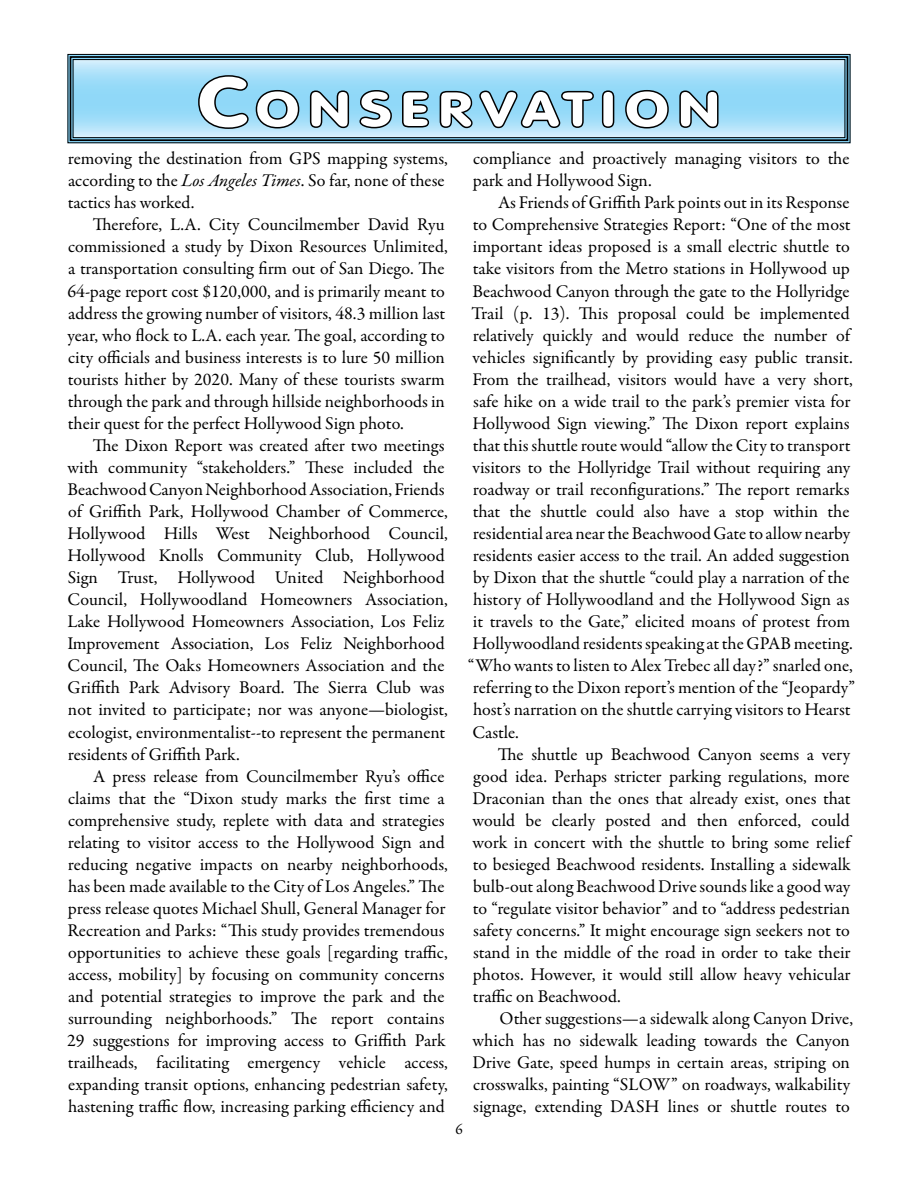
<style>
.page{position:relative;width:918px;height:1188px;background:#fff}
.page>*{position:absolute;margin:0;border:0;box-sizing:border-box;transform-origin:0 0}
.t1{font:47.25px "VAG Rounded BT";letter-spacing:.145em;color:#fff;scale:1.23 1}
.t2{font:18px/22px "Garamond Premr Pro";color:#000}
.t3{font:15px "Garamond Premr Pro";color:#000}
.s1{font-size:67.5px}
.s2{font-style:italic}
</style>
<div class="page">
<svg style="left:67px;top:54px;width:784px;height:90px;background:#91c4db"></svg>
<div style="left:70px;top:56px;width:778px;height:85px;border:2px solid #000"></div>
<div style="left:73px;top:59px;width:772px;height:79px;border:1px solid #000"></div>
<h1 class="t1" style="left:197px;top:79px;width:421px"><span class="s1">C</span>ONSERVATION</h1>
<p class="t2" style="left:68px;top:148px;width:382px">removing the destination from GPS mapping systems, according to the <span class="s2">Los Angeles Times</span>. So far, none of these tactics has worked.</p>
<p class="t2" style="left:67px;top:214px;width:382px;text-indent:25px">Therefore, L.A. City Councilmember David Ryu commissioned a study by Dixon Resources Unlimited, a transportation consulting firm out of San Diego. The 64-page report cost $120,000, and is primarily meant to address the growing number of visitors, 48.3 million last year, who flock to L.A. each year. The goal, according to city officials and business interests is to lure 50 million tourists hither by 2020. Many of these tourists swarm through the park and through hillside neighborhoods in their quest for the perfect Hollywood Sign photo.</p>
<p class="t2" style="left:67px;top:435px;width:382px;text-indent:25px">The Dixon Report was created after two meetings with community “stakeholders.” These included the Beachwood Canyon Neighborhood Association, Friends of Griffith Park, Hollywood Chamber of Commerce, Hollywood Hills West Neighborhood Council, Hollywood Knolls Community Club, Hollywood Sign Trust, Hollywood United Neighborhood Council, Hollywoodland Homeowners Association, Lake Hollywood Homeowners Association, Los Feliz Improvement Association, Los Feliz Neighborhood Council, The Oaks Homeowners Association and the Griffith Park Advisory Board. The Sierra Club was not invited to participate; nor was anyone—biologist, ecologist, environmentalist--to represent the permanent residents of Griffith Park.</p>
<p class="t2" style="left:67px;top:765px;width:382px;text-indent:26px">A press release from Councilmember Ryu’s office claims that the “Dixon study marks the first time a comprehensive study, replete with data and strategies relating to visitor access to the Hollywood Sign and reducing negative impacts on nearby neighborhoods, has been made available to the City of Los Angeles.” The press release quotes Michael Shull, General Manager for Recreation and Parks: “This study provides tremendous opportunities to achieve these goals [regarding traffic, access, mobility] by focusing on community concerns and potential strategies to improve the park and the surrounding neighborhoods.” The report contains 29 suggestions for improving access to Griffith Park trailheads, facilitating emergency vehicle access, expanding transit options, enhancing pedestrian safety, hastening traffic flow, increasing parking efficiency and</p>
<p class="t2" style="left:473px;top:148px;width:378px">compliance and proactively managing visitors to the park and Hollywood Sign.</p>
<p class="t2" style="left:468px;top:192px;width:389px;text-indent:30px">As Friends of Griffith Park points out in its Response to Comprehensive Strategies Report: “One of the most important ideas proposed is a small electric shuttle to take visitors from the Metro stations in Hollywood up Beachwood Canyon through the gate to the Hollyridge Trail (p. 13). This proposal could be implemented relatively quickly and would reduce the number of vehicles significantly by providing easy public transit.<br>From the trailhead, visitors would have a very short, safe hike on a wide trail to the park’s premier vista for Hollywood Sign viewing.” The Dixon report explains that this shuttle route would “allow the City to transport visitors to the Hollyridge Trail without requiring any roadway or trail reconfigurations.” The report remarks that the shuttle could also have a stop within the residential area near the Beachwood Gate to allow nearby residents easier access to the trail. An added suggestion by Dixon that the shuttle “could play a narration of the history of Hollywoodland and the Hollywood Sign as it travels to the Gate,” elicited moans of protest from Hollywoodland residents speaking at the GPAB meeting. “Who wants to listen to Alex Trebec all day?” snarled one, referring to the Dixon report’s mention of the “Jeopardy” host’s narration on the shuttle carrying visitors to Hearst Castle.</p>
<p class="t2" style="left:472px;top:743px;width:380px;text-align:justify;text-indent:25px">The shuttle up Beachwood Canyon seems a very good idea. Perhaps stricter parking regulations, more Draconian than the ones that already exist, ones that would be clearly posted and then enforced, could work in concert with the shuttle to bring some relief to besieged Beachwood residents. Installing a sidewalk bulb-out along Beachwood Drive sounds like a good way to “regulate visitor behavior” and to “address pedestrian safety concerns.” It might encourage sign seekers not to stand in the middle of the road in order to take their photos. However, it would still allow heavy vehicular traffic on Beachwood.</p>
<p class="t2" style="left:472px;top:1008px;width:382px;text-indent:27px">Other suggestions—a sidewalk along Canyon Drive, which has no sidewalk leading towards the Canyon Drive Gate, speed humps in certain areas, striping on crosswalks, painting “SLOW” on roadways, walkability signage, extending DASH lines or shuttle routes to</p>
<p class="t3" style="left:455px;top:1120px;width:9px">6</p>
</div>
